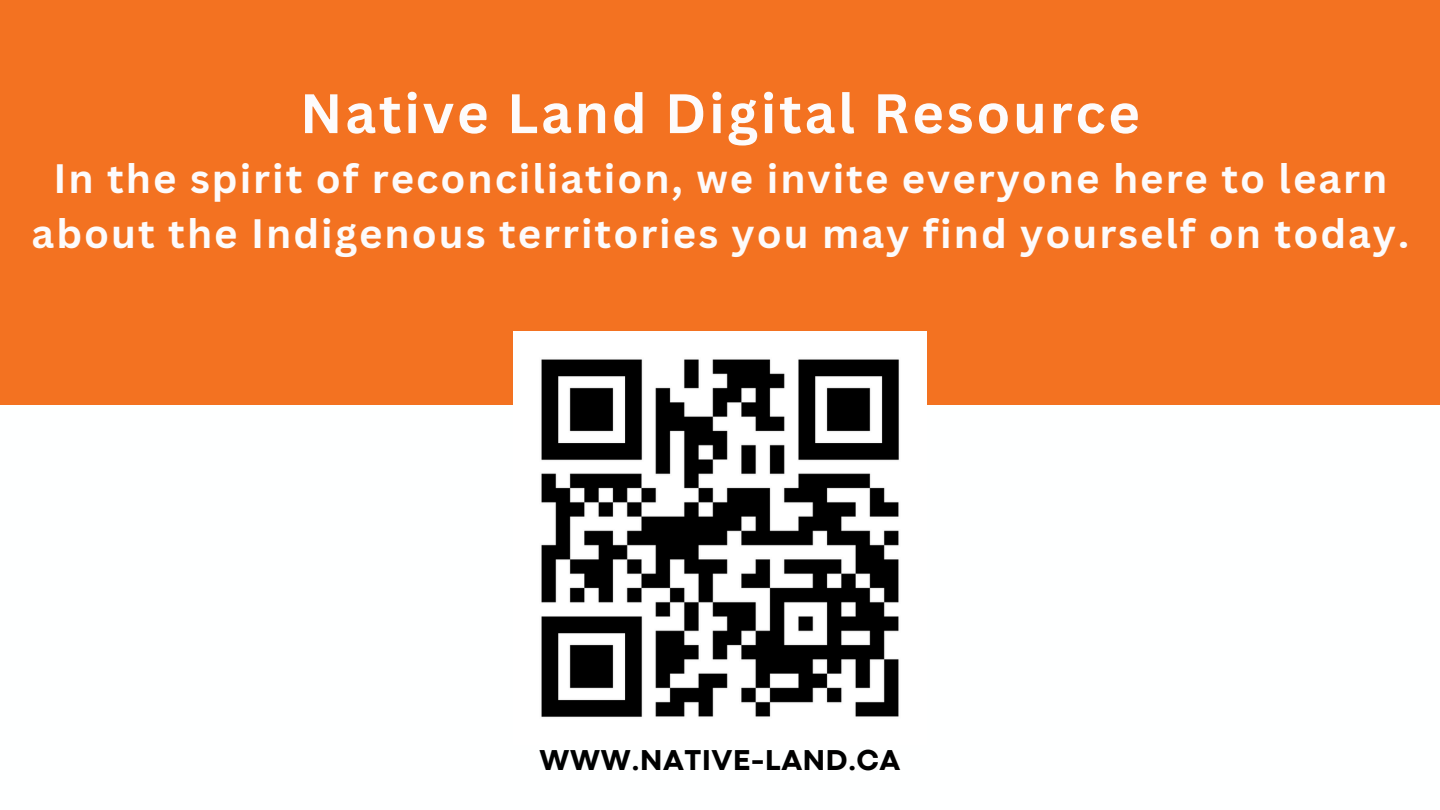
<style>
.page{position:relative;width:1440px;height:810px;background:#fff}
.page>*{position:absolute;margin:0;border:0;box-sizing:border-box;transform-origin:0 0}
.t1{font:700 54.3px "Canva Sans";letter-spacing:.05em;color:#fdfbfb}
.t2{font:700 40px/54.8px "Canva Sans";letter-spacing:.05em;color:#fdfbfb;text-align:center}
.t3{font:800 30px "Codec Pro";letter-spacing:.02em;color:#000}
</style>
<div class="page">
<div style="left:0;top:0;width:1440px;height:405px;background:#f37221"></div>
<img style="left:513px;top:331px;width:414px;height:386px">
<p class="t1" style="left:300px;top:75px;width:841px">Native Land Digital Resource</p>
<p class="t2" style="left:32px;top:150px;width:1379px">In the spirit of reconciliation, we invite everyone here to learn about the Indigenous territories you may find yourself on today.</p>
<p class="t3" style="left:540px;top:750px;width:362px">WWW.NATIVE-LAND.CA</p>
</div>
